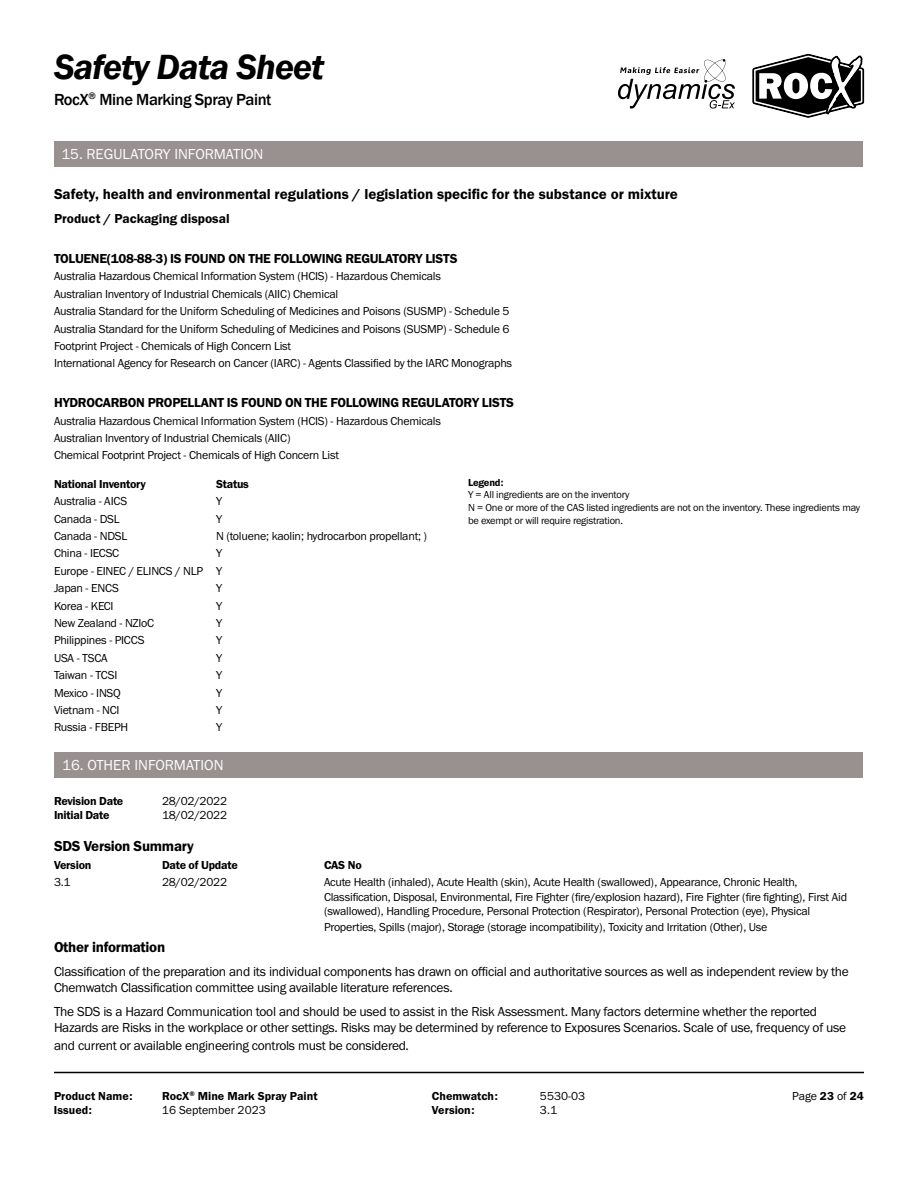
<style>
.page{position:relative;width:918px;height:1188px;background:#fff}
.page>*{position:absolute;margin:0;border:0;box-sizing:border-box;transform-origin:0 0}
.t1{font:italic 600 36px "Franklin Gothic";letter-spacing:-.025em;color:#000}
.t2{font:500 16.5px "Franklin Gothic";letter-spacing:-.025em;color:#000}
.t3{font:15px "Franklin Gothic URW Dem";color:#000}
.t4{font:15px "Franklin Gothic URW Boo";color:#fff}
.t5{font:15px "Franklin Gothic URW Dem";letter-spacing:-.02em;color:#000}
.t6{font:13.5px/16.2px "Franklin Gothic URW Boo";letter-spacing:-.02em;color:#000}
.t7{font:13.5px "Franklin Gothic URW Dem";letter-spacing:-.02em;color:#000}
.t8{font:13.5px "Franklin Gothic URW Dem";color:#000}
.t9{font:12px/17.4px "Franklin Gothic URW Boo";letter-spacing:-.02em;color:#000}
.t10{font:12px "Franklin Gothic URW Dem";letter-spacing:-.02em;color:#000}
.t11{font:12px "Franklin Gothic URW Dem";color:#000}
.t12{font:12px "Franklin Gothic URW Boo";color:#000}
.t13{font:10.5px/12.6px "Franklin Gothic URW Boo";letter-spacing:-.02em;color:#000}
.t14{font:10.5px "Franklin Gothic URW Dem";letter-spacing:-.02em;color:#000}
.s1{font-family:"Franklin Gothic URW Dem"}
</style>
<div class="page">
<hr style="left:54px;top:1072px;width:810px;height:1px;background:#000">
<svg style="left:618px;top:59px;width:117px;height:50px"></svg>
<svg style="left:752px;top:53px;width:112px;height:65px"></svg>
<div style="left:54px;top:141px;width:808px;height:25px;background:#989190"></div>
<div style="left:55px;top:752px;width:808px;height:25px;background:#989190"></div>
<h1 class="t1" style="left:54px;top:44px;width:272px">Safety Data Sheet</h1>
<h2 class="t2" style="left:54px;top:89px;width:219px">RocX<sup>®</sup> Mine Marking Spray Paint</h2>
<p class="t4" style="left:62px;top:144px;width:203px">15. REGULATORY INFORMATION</p>
<p class="t3" style="left:54px;top:185px;width:625px">Safety, health and environmental regulations / legislation specific for the substance or mixture</p>
<p class="t8" style="left:54px;top:210px;width:177px">Product / Packaging disposal</p>
<p class="t7" style="left:54px;top:250px;width:405px">TOLUENE(108-88-3) IS FOUND ON THE FOLLOWING REGULATORY LISTS</p>
<p class="t9" style="left:54px;top:267px;width:460px">Australia Hazardous Chemical Information System (HCIS) - Hazardous Chemicals<br>Australian Inventory of Industrial Chemicals (AIIC) Chemical<br>Australia Standard for the Uniform Scheduling of Medicines and Poisons (SUSMP) - Schedule 5<br>Australia Standard for the Uniform Scheduling of Medicines and Poisons (SUSMP) - Schedule 6<br>Footprint Project - Chemicals of High Concern List<br>International Agency for Research on Cancer (IARC) - Agents Classified by the IARC Monographs</p>
<p class="t7" style="left:54px;top:394px;width:462px">HYDROCARBON PROPELLANT IS FOUND ON THE FOLLOWING REGULATORY LISTS</p>
<p class="t9" style="left:54px;top:412px;width:389px">Australia Hazardous Chemical Information System (HCIS) - Hazardous Chemicals<br>Australian Inventory of Industrial Chemicals (AIIC)<br>Chemical Footprint Project - Chemicals of High Concern List</p>
<p class="t10" style="left:54px;top:476px;width:93px">National Inventory</p>
<p class="t10" style="left:216px;top:476px;width:34px">Status</p>
<p class="t9" style="left:54px;top:492px;width:75px">Australia - AICS</p>
<p class="t9" style="left:216px;top:492px;width:8px">Y</p>
<p class="t9" style="left:54px;top:510px;width:67px">Canada - DSL</p>
<p class="t9" style="left:216px;top:510px;width:8px">Y</p>
<p class="t9" style="left:54px;top:527px;width:75px">Canada - NDSL</p>
<p class="t9" style="left:216px;top:527px;width:213px">N (toluene; kaolin; hydrocarbon propellant; )</p>
<p class="t9" style="left:54px;top:545px;width:67px">China - IECSC</p>
<p class="t14" style="left:468px;top:476px;width:37px">Legend:</p>
<p class="t13" style="left:468px;top:488px;width:394px">Y = All ingredients are on the inventory<br>N = One or more of the CAS listed ingredients are not on the inventory. These ingredients may be exempt or will require registration.</p>
<p class="t9" style="left:54px;top:545px;width:170px;text-align:justify;text-indent:162px">Y Europe - EINEC / ELINCS / NLP Y Japan - ENCS</p>
<p class="t9" style="left:216px;top:579px;width:8px">Y</p>
<p class="t9" style="left:54px;top:597px;width:61px">Korea - KECI</p>
<p class="t9" style="left:216px;top:597px;width:8px">Y</p>
<p class="t9" style="left:54px;top:614px;width:102px">New Zealand - NZIoC</p>
<p class="t9" style="left:216px;top:614px;width:8px">Y</p>
<p class="t9" style="left:54px;top:632px;width:92px">Philippines - PICCS</p>
<p class="t9" style="left:216px;top:632px;width:8px">Y</p>
<p class="t9" style="left:54px;top:649px;width:55px">USA - TSCA</p>
<p class="t9" style="left:216px;top:649px;width:8px">Y</p>
<p class="t9" style="left:54px;top:666px;width:65px">Taiwan - TCSI</p>
<p class="t9" style="left:216px;top:666px;width:8px">Y</p>
<p class="t9" style="left:54px;top:684px;width:68px">Mexico - INSQ</p>
<p class="t9" style="left:216px;top:684px;width:8px">Y</p>
<p class="t9" style="left:54px;top:701px;width:67px">Vietnam - NCI</p>
<p class="t9" style="left:216px;top:701px;width:8px">Y</p>
<p class="t9" style="left:54px;top:719px;width:76px">Russia - FBEPH</p>
<p class="t9" style="left:216px;top:719px;width:8px">Y</p>
<p class="t4" style="left:62px;top:755px;width:163px">16. OTHER INFORMATION</p>
<p class="t10" style="left:54px;top:793px;width:71px">Revision Date</p>
<p class="t9" style="left:162px;top:792px;width:67px">28/02/2022</p>
<p class="t10" style="left:54px;top:808px;width:57px">Initial Date</p>
<p class="t9" style="left:162px;top:806px;width:67px">18/02/2022</p>
<p class="t5" style="left:54px;top:837px;width:141px">SDS Version Summary</p>
<p class="t10" style="left:54px;top:857px;width:39px">Version</p>
<p class="t10" style="left:162px;top:857px;width:77px">Date of Update</p>
<p class="t10" style="left:324px;top:857px;width:39px">CAS No</p>
<p class="t9" style="left:54px;top:873px;width:18px">3.1</p>
<p class="t9" style="left:162px;top:873px;width:67px">28/02/2022</p>
<p class="t9" style="left:324px;top:875px;width:525px;line-height:14.4px">Acute Health (inhaled), Acute Health (skin), Acute Health (swallowed), Appearance, Chronic Health,<br>Classification, Disposal, Environmental, Fire Fighter (fire/explosion hazard), Fire Fighter (fire fighting), First Aid (swallowed), Handling Procedure, Personal Protection (Respirator), Personal Protection (eye), Physical</p>
<p class="t9" style="left:324px;top:918px;width:445px">Properties, Spills (major), Storage (storage incompatibility), Toxicity and Irritation (Other), Use</p>
<p class="t5" style="left:54px;top:938px;width:113px">Other information</p>
<p class="t6" style="left:54px;top:963px;width:796px">Classification of the preparation and its individual components has drawn on official and authoritative sources as well as independent review by the<br>Chemwatch Classification committee using available literature references.</p>
<p class="t6" style="left:54px;top:1003px;width:794px">The SDS is a Hazard Communication tool and should be used to assist in the Risk Assessment. Many factors determine whether the reported<br>Hazards are Risks in the workplace or other settings. Risks may be determined by reference to Exposures Scenarios. Scale of use, frequency of use</p>
<p class="t6" style="left:54px;top:1037px;width:357px">and current or available engineering controls must be considered.</p>
<p class="t11" style="left:54px;top:1089px;width:80px">Product Name:</p>
<p class="t11" style="left:162px;top:1089px;width:157px">RocX<sup>®</sup> Mine Mark Spray Paint</p>
<p class="t11" style="left:432px;top:1089px;width:67px">Chemwatch:</p>
<p class="t9" style="left:540px;top:1087px;width:47px">5530-03</p>
<p class="t10" style="left:54px;top:1103px;width:40px">Issued:</p>
<p class="t12" style="left:162px;top:1103px;width:105px">16 September 2023</p>
<p class="t11" style="left:432px;top:1103px;width:44px">Version:</p>
<p class="t9" style="left:540px;top:1101px;width:19px">3.1</p>
<p class="t9" style="left:792px;top:1087px;width:73px">Page <span class="s1">23</span> of <span class="s1">24</span></p>
</div>
